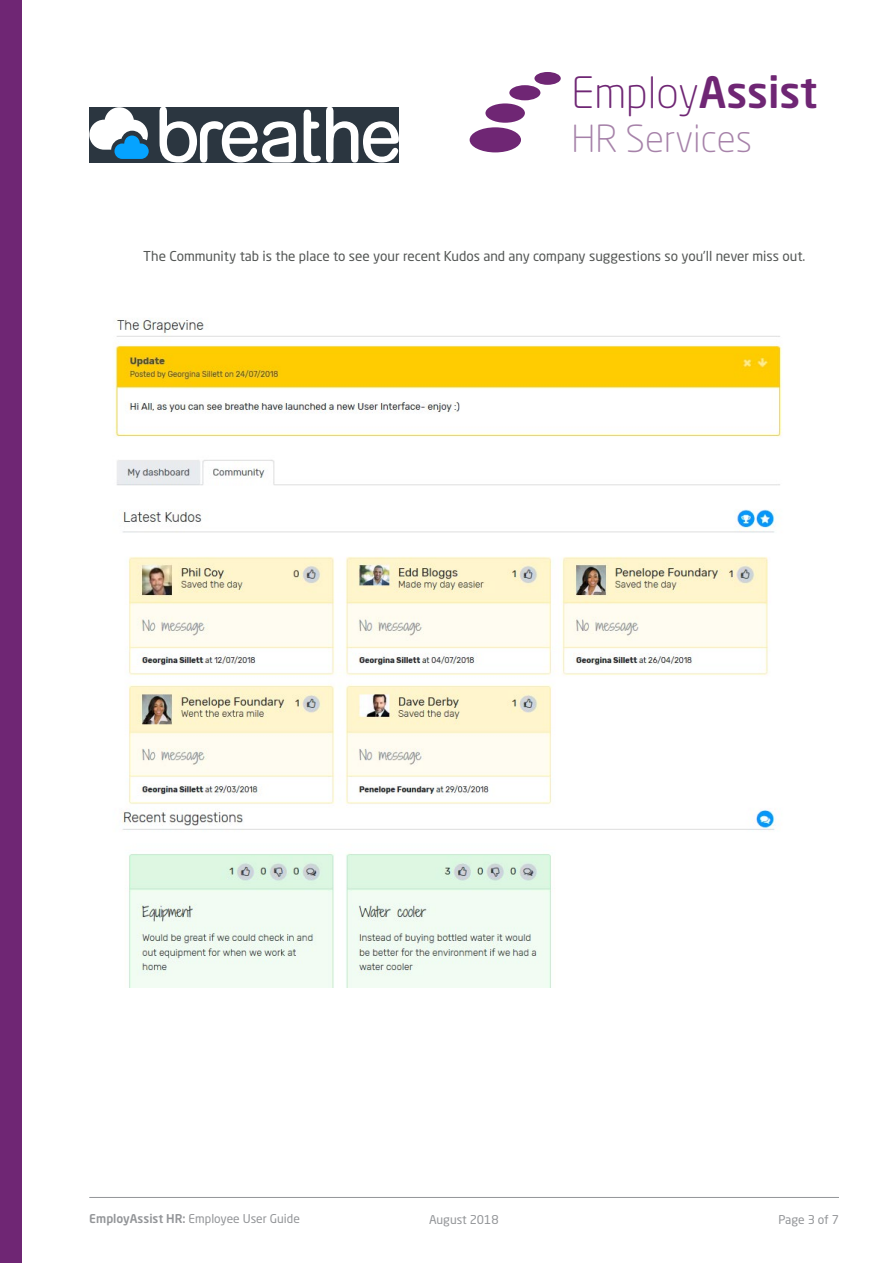
<style>
.page{position:relative;width:893px;height:1263px;background:#fff}
.page>*{position:absolute;margin:0;border:0;box-sizing:border-box;transform-origin:0 0}
.t1{font:300 42.75px "Neo Sans Std";color:#6f2674}
.t2{font:300 36.9px "Neo Sans Std";color:#a682a9}
.t3{font:13.5px "Neo Sans Std";color:#545755}
.t4{font:12px "Neo Sans Std";color:#939598}
.s1{font-weight:500}
</style>
<div class="page">
<hr style="left:89px;top:1197px;width:750px;height:1px;background:#939598">
<div style="left:0;top:0;width:21px;height:1263px;background:#6f2674"></div>
<div style="left:470px;top:127px;width:51px;height:25px;background:#6f2674;border-radius:50%"></div>
<div style="left:509px;top:85px;width:31px;height:15px;background:#6f2674;border-radius:50%"></div>
<div style="left:485px;top:103px;width:40px;height:20px;background:#6f2674;border-radius:50%"></div>
<div style="left:534px;top:72px;width:27px;height:13px;background:#6f2674;border-radius:50%"></div>
<svg style="left:89px;top:107px;width:310px;height:56px"></svg>
<img style="left:114px;top:318px;width:668px;height:670px">
<h1 class="t1" style="left:572px;top:67px;width:247px">Employ<span class="s1">Assist</span></h1>
<h2 class="t2" style="left:572px;top:117px;width:182px">HR Services</h2>
<p class="t3" style="left:143px;top:248px;width:664px">The Community tab is the place to see your recent Kudos and any company suggestions so you’ll never miss out.</p>
<p class="t4" style="left:89px;top:1211px;width:212px"><span class="s1">EmployAssist HR:</span> Employee User Guide</p>
<p class="t4" style="left:429px;top:1212px;width:71px">August 2018</p>
<p class="t4" style="left:778px;top:1212px;width:62px">Page 3 of 7</p>
</div>
